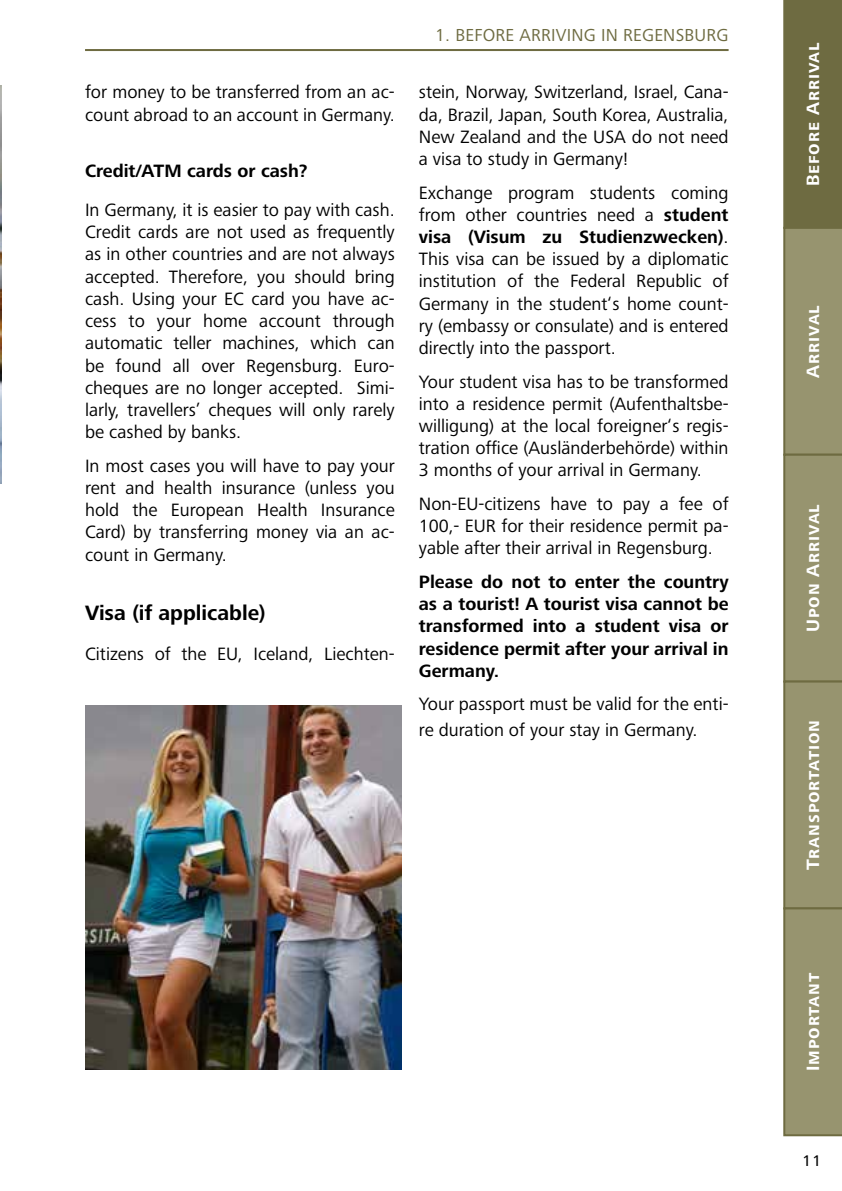
<style>
.page{position:relative;width:842px;height:1191px;background:#fff}
.page>*{position:absolute;margin:0;border:0;box-sizing:border-box;transform-origin:0 0}
.t1{font:700 21.6px "Frutiger Next LTW1 G";color:#000}
.t2{font:20px "Frutiger Next LTW1 G";color:#000}
.t3{font:18.4px/22.2px "Frutiger Next LTW1 G";color:#000;text-align:justify}
.t4{font:700 18.4px/22.2px "Frutiger Next LTW1 G";color:#000;text-align:justify}
.t5{font:700 18.4px "Frutiger Next LTW1 G";letter-spacing:.045em;color:#fff}
.t6{font:18px "Frutiger Next LTW1 G";letter-spacing:.01em;color:#6e6b41}
.s1{font-weight:700}
</style>
<div class="page">
<hr style="left:85px;top:49px;width:644px;height:2px;background:#6e6b41">
<svg style="left:783px;top:0;width:59px;height:1136px;background:#8d8a64"></svg>
<img style="left:0;top:85px;width:1px;height:398px">
<img style="left:85px;top:706px;width:316px;height:363px">
<p class="t3" style="left:85px;top:82px;width:311px">for money to be transferred from an ac&shy;count abroad to an account in Germany.</p>
<p class="t4" style="left:85px;top:160px;width:224px">Credit/ATM cards or cash?</p>
<p class="t3" style="left:85px;top:199px;width:311px">In Germany, it is easier to pay with cash.<br>Credit cards are not used as frequently as in other countries and are not always accepted. Therefore, you should bring cash. Using your EC card you have ac&shy;cess to your home account through automatic teller machines, which can be found all over Regensburg. Euro&shy;cheques are no longer accepted. Simi&shy;larly, travellers’ cheques will only rarely be cashed by banks.</p>
<p class="t3" style="left:85px;top:455px;width:311px">In most cases you will have to pay your rent and health insurance (unless you hold the European Health Insurance Card) by transferring money via an ac&shy;count in Germany.</p>
<p class="t1" style="left:85px;top:601px;width:182px">Visa (if applicable)</p>
<p class="t3" style="left:85px;top:643px;width:311px">Citizens of the EU, Iceland, Liechten-</p>
<p class="t6" style="left:435px;top:25px;width:295px">1. Before arriving in Regensburg</p>
<p class="t3" style="left:419px;top:82px;width:311px">stein, Norway, Switzerland, Israel, Cana&shy;da, Brazil, Japan, South Korea, Australia, New Zealand and the USA do not need a visa to study in Germany!</p>
<p class="t3" style="left:419px;top:182px;width:311px">Exchange program students coming from other countries need a <span class="s1">student visa (Visum zu Studienzwecken)</span>.<br>This visa can be issued by a diplomatic institution of the Federal Republic of Germany in the student‘s home count&shy;ry (embassy or consulate) and is entered directly into the passport.</p>
<p class="t3" style="left:419px;top:371px;width:311px">Your student visa has to be transformed into a residence permit (Aufenthaltsbe&shy;willigung) at the local foreigner‘s regis&shy;tration office (Ausländerbehörde) within 3 months of your arrival in Germany.</p>
<p class="t3" style="left:419px;top:493px;width:311px">Non-EU-citizens have to pay a fee of 100,- EUR for their residence permit pa&shy;yable after their arrival in Regensburg.</p>
<p class="t4" style="left:419px;top:571px;width:311px">Please do not to enter the country as a tourist! A tourist visa cannot be transformed into a student visa or residence permit after your arrival in Germany.</p>
<p class="t3" style="left:419px;top:692px;width:311px;line-height:25.8px">Your passport must be valid for the enti&shy;re duration of your stay in Germany.</p>
<p class="t5" style="left:803px;top:186px;width:145px;rotate:-90deg">Before Arrival</p>
<p class="t5" style="left:803px;top:377px;width:74px;rotate:-90deg">Arrival</p>
<p class="t5" style="left:803px;top:632px;width:129px;rotate:-90deg">Upon Arrival</p>
<p class="t5" style="left:803px;top:870px;width:152px;rotate:-90deg">Transportation</p>
<p class="t5" style="left:803px;top:1071px;width:100px;rotate:-90deg">Important</p>
<p class="t2" style="left:802px;top:1147px;width:21px">11</p>
</div>
